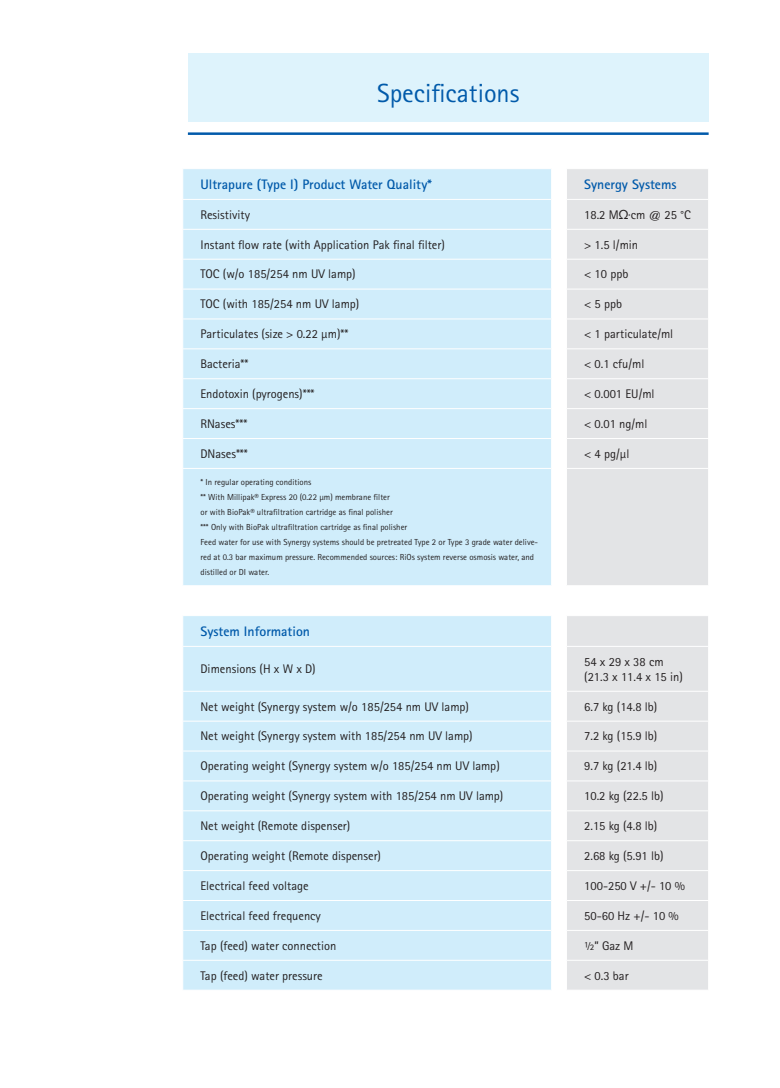
<style>
.page{position:relative;width:780px;height:1088px;background:#fff}
.page>*{position:absolute;margin:0;border:0;box-sizing:border-box;transform-origin:0 0}
.t1{font:26.25px "Merck Sans Serif Pro";color:#015aaa}
.t2{font:700 13.75px "Merck Sans Serif Pro";color:#015aaa}
.t3{font:12.5px/15px "Merck Sans Serif Pro";color:#231f20}
.t4{font:8.75px/15px "Merck Sans Serif Pro";color:#231f20}
</style>
<div class="page">
<div style="left:183px;top:169px;width:368px;height:821px;background:#d0edfb"></div>
<div style="left:567px;top:169px;width:141px;height:821px;background:#e3e4e6"></div>
<hr style="left:182px;top:199px;width:369px;height:1px;background:#fff">
<hr style="left:566px;top:199px;width:143px;height:1px;background:#fff">
<hr style="left:182px;top:229px;width:369px;height:1px;background:#fff">
<hr style="left:566px;top:229px;width:143px;height:1px;background:#fff">
<hr style="left:182px;top:259px;width:369px;height:1px;background:#fff">
<hr style="left:566px;top:259px;width:143px;height:1px;background:#fff">
<hr style="left:182px;top:289px;width:369px;height:1px;background:#fff">
<hr style="left:566px;top:289px;width:143px;height:1px;background:#fff">
<hr style="left:182px;top:319px;width:369px;height:1px;background:#fff">
<hr style="left:566px;top:319px;width:143px;height:1px;background:#fff">
<hr style="left:182px;top:348px;width:369px;height:1px;background:#fff">
<hr style="left:566px;top:348px;width:143px;height:1px;background:#fff">
<hr style="left:182px;top:378px;width:369px;height:1px;background:#fff">
<hr style="left:566px;top:378px;width:143px;height:1px;background:#fff">
<hr style="left:182px;top:408px;width:369px;height:1px;background:#fff">
<hr style="left:566px;top:408px;width:143px;height:1px;background:#fff">
<hr style="left:182px;top:438px;width:369px;height:1px;background:#fff">
<hr style="left:566px;top:438px;width:143px;height:1px;background:#fff">
<hr style="left:182px;top:468px;width:369px;height:1px;background:#fff">
<hr style="left:566px;top:468px;width:143px;height:1px;background:#fff">
<hr style="left:182px;top:585px;width:369px;height:1px;background:#fff">
<hr style="left:566px;top:585px;width:143px;height:1px;background:#fff">
<hr style="left:182px;top:615px;width:369px;height:1px;background:#fff">
<hr style="left:566px;top:615px;width:143px;height:1px;background:#fff">
<hr style="left:182px;top:646px;width:369px;height:1px;background:#fff">
<hr style="left:566px;top:646px;width:143px;height:1px;background:#fff">
<hr style="left:182px;top:691px;width:369px;height:1px;background:#fff">
<hr style="left:566px;top:691px;width:143px;height:1px;background:#fff">
<hr style="left:182px;top:721px;width:369px;height:1px;background:#fff">
<hr style="left:566px;top:721px;width:143px;height:1px;background:#fff">
<hr style="left:182px;top:751px;width:369px;height:1px;background:#fff">
<hr style="left:566px;top:751px;width:143px;height:1px;background:#fff">
<hr style="left:182px;top:780px;width:369px;height:1px;background:#fff">
<hr style="left:566px;top:780px;width:143px;height:1px;background:#fff">
<hr style="left:182px;top:810px;width:369px;height:1px;background:#fff">
<hr style="left:566px;top:810px;width:143px;height:1px;background:#fff">
<hr style="left:182px;top:840px;width:369px;height:1px;background:#fff">
<hr style="left:566px;top:840px;width:143px;height:1px;background:#fff">
<hr style="left:182px;top:870px;width:369px;height:1px;background:#fff">
<hr style="left:566px;top:870px;width:143px;height:1px;background:#fff">
<hr style="left:182px;top:900px;width:369px;height:1px;background:#fff">
<hr style="left:566px;top:900px;width:143px;height:1px;background:#fff">
<hr style="left:182px;top:930px;width:369px;height:1px;background:#fff">
<hr style="left:566px;top:930px;width:143px;height:1px;background:#fff">
<hr style="left:182px;top:960px;width:369px;height:1px;background:#fff">
<hr style="left:566px;top:960px;width:143px;height:1px;background:#fff">
<div style="left:188px;top:54px;width:520px;height:68px;background:#def3fc"></div>
<hr style="left:188px;top:132px;width:520px;height:3px;background:#015aaa">
<h1 class="t1" style="left:377px;top:78px;width:144px">Specifications</h1>
<p class="t2" style="left:200px;top:175px;width:233px">Ultrapure (Type I) Product Water Quality*</p>
<p class="t2" style="left:584px;top:175px;width:94px">Synergy Systems</p>
<p class="t3" style="left:200px;top:207px;width:51px">Resistivity</p>
<p class="t3" style="left:584px;top:207px;width:108px">18.2 MΩ·cm @ 25 °C</p>
<p class="t3" style="left:200px;top:237px;width:246px">Instant flow rate (with Application Pak final filter)</p>
<p class="t3" style="left:584px;top:237px;width:55px">&gt; 1.5 l/min</p>
<p class="t3" style="left:200px;top:267px;width:157px">TOC (w/o 185/254 nm UV lamp)</p>
<p class="t3" style="left:584px;top:267px;width:46px">&lt; 10 ppb</p>
<p class="t3" style="left:200px;top:297px;width:160px">TOC (with 185/254 nm UV lamp)</p>
<p class="t3" style="left:584px;top:297px;width:39px">&lt; 5 ppb</p>
<p class="t3" style="left:200px;top:327px;width:149px">Particulates (size &gt; 0.22 µm)**</p>
<p class="t3" style="left:584px;top:327px;width:91px">&lt; 1 particulate/ml</p>
<p class="t3" style="left:200px;top:357px;width:50px">Bacteria**</p>
<p class="t3" style="left:584px;top:357px;width:62px">&lt; 0.1 cfu/ml</p>
<p class="t3" style="left:200px;top:386px;width:116px">Endotoxin (pyrogens)***</p>
<p class="t3" style="left:584px;top:386px;width:72px">&lt; 0.001 EU/ml</p>
<p class="t3" style="left:200px;top:416px;width:48px">RNases***</p>
<p class="t3" style="left:584px;top:416px;width:65px">&lt; 0.01 ng/ml</p>
<p class="t3" style="left:200px;top:446px;width:49px">DNases***</p>
<p class="t3" style="left:584px;top:446px;width:47px">&lt; 4 pg/µl</p>
<p class="t4" style="left:200px;top:475px;width:339px">* In regular operating conditions<br>** With Millipak® Express 20 (0.22 µm) membrane filter<br>or with BioPak® ultrafiltration cartridge as final polisher<br>*** Only with BioPak ultrafiltration cartridge as final polisher<br>Feed water for use with Synergy systems should be pretreated Type 2 or Type 3 grade water delive&shy;red at 0.3 bar maximum pressure. Recommended sources: RiOs system reverse osmosis water, and distilled or DI water.</p>
<p class="t2" style="left:200px;top:622px;width:111px">System Information</p>
<p class="t3" style="left:200px;top:661px;width:117px">Dimensions (H x W x D)</p>
<p class="t3" style="left:584px;top:654px;width:100px">54 x 29 x 38 cm (21.3 x 11.4 x 15 in)</p>
<p class="t3" style="left:200px;top:699px;width:270px">Net weight (Synergy system w/o 185/254 nm UV lamp)</p>
<p class="t3" style="left:584px;top:699px;width:75px">6.7 kg (14.8 lb)</p>
<p class="t3" style="left:200px;top:729px;width:273px">Net weight (Synergy system with 185/254 nm UV lamp)</p>
<p class="t3" style="left:584px;top:729px;width:75px">7.2 kg (15.9 lb)</p>
<p class="t3" style="left:200px;top:759px;width:301px">Operating weight (Synergy system w/o 185/254 nm UV lamp)</p>
<p class="t3" style="left:584px;top:759px;width:75px">9.7 kg (21.4 lb)</p>
<p class="t3" style="left:200px;top:789px;width:304px">Operating weight (Synergy system with 185/254 nm UV lamp)</p>
<p class="t3" style="left:584px;top:789px;width:81px">10.2 kg (22.5 lb)</p>
<p class="t3" style="left:200px;top:818px;width:151px">Net weight (Remote dispenser)</p>
<p class="t3" style="left:584px;top:818px;width:75px">2.15 kg (4.8 lb)</p>
<p class="t3" style="left:200px;top:848px;width:182px">Operating weight (Remote dispenser)</p>
<p class="t3" style="left:584px;top:848px;width:81px">2.68 kg (5.91 lb)</p>
<p class="t3" style="left:200px;top:878px;width:110px">Electrical feed voltage</p>
<p class="t3" style="left:584px;top:878px;width:102px">100-250 V +/- 10 %</p>
<p class="t3" style="left:200px;top:908px;width:122px">Electrical feed frequency</p>
<p class="t3" style="left:584px;top:908px;width:96px">50-60 Hz +/- 10 %</p>
<p class="t3" style="left:200px;top:938px;width:137px">Tap (feed) water connection</p>
<p class="t3" style="left:584px;top:938px;width:51px">½” Gaz M</p>
<p class="t3" style="left:200px;top:968px;width:124px">Tap (feed) water pressure</p>
<p class="t3" style="left:584px;top:968px;width:46px">&lt; 0.3 bar</p>
</div>
